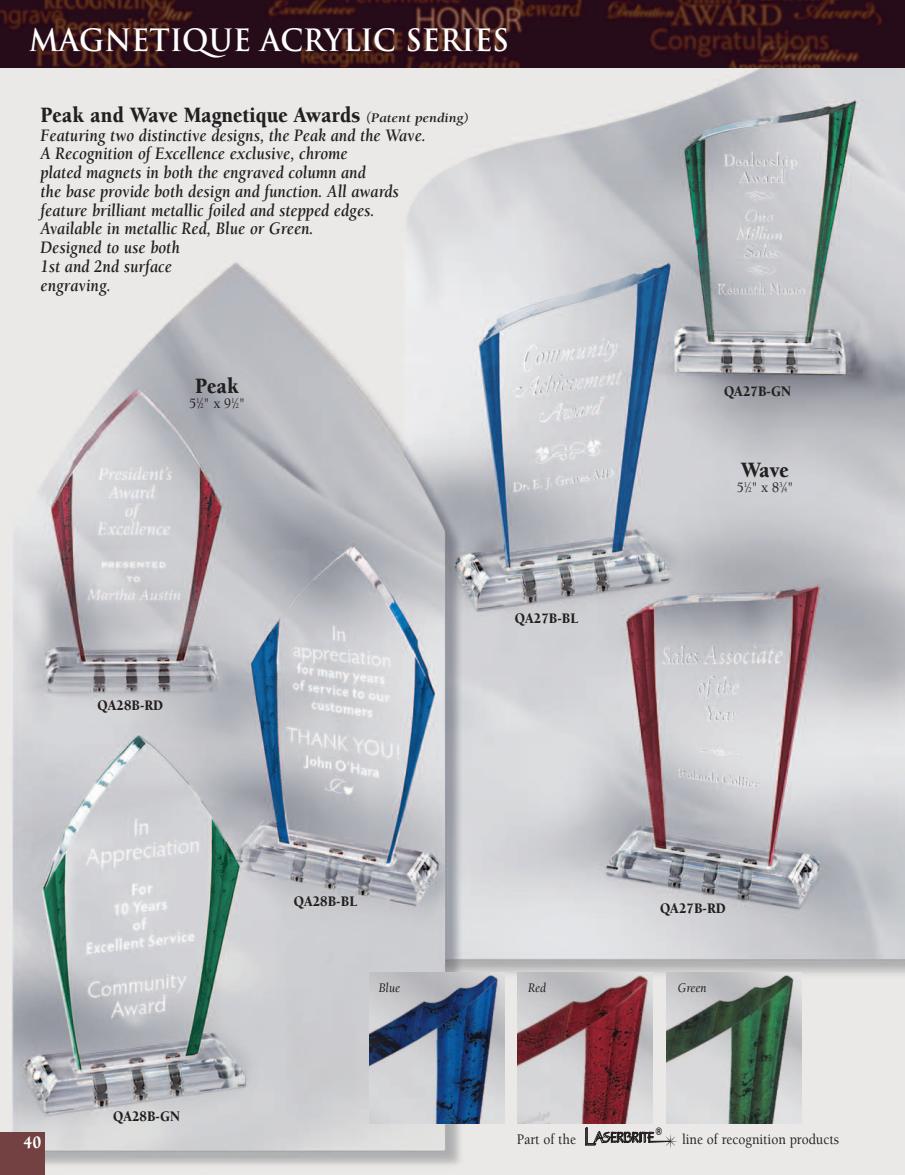
<style>
.page{position:relative;width:905px;height:1175px;background:#fff}
.page>*{position:absolute;margin:0;border:0;box-sizing:border-box;transform-origin:0 0}
.t1{font:700 30px "Trajan";color:#fff;scale:.95 1}
.t2{font:900 22.5px "Berkeley";color:#231f20;scale:.9 1}
.t3{font:italic 700 18px/18.8px "Berkeley";color:#231f20;scale:.9 1}
.t4{font:900 18px "Berkeley";color:#fff;scale:.9 1}
.t5{font:500 15px "Berkeley";color:#231f20;scale:.9 1}
.t6{font:900 15px "Berkeley";color:#231f20;scale:.9 1}
.t7{font:italic 13.5px "Berkeley";color:#231f20;scale:.9 1}
.t8{font:700 10.5px "Helvetica";color:#231f20;scale:.8 1}
.s1{font-weight:700;font-style:italic;font-size:15px}
.s2{font-weight:700;font-style:italic;font-size:13.5px}
.s3{font-size:7.5px}
</style>
<div class="page">
<img style="left:0;top:68px;width:904px;height:1106px">
<img style="left:369px;top:972px;width:135px;height:151px">
<img style="left:518px;top:972px;width:134px;height:151px">
<img style="left:666px;top:972px;width:135px;height:151px">
<img style="left:0;top:0;width:904px;height:68px">
<svg style="left:585px;top:1127px;width:92px;height:20px"></svg>
<div style="left:0;top:1132px;width:44px;height:42px;background:#734142"></div>
<h1 class="t1" style="left:29px;top:21px;width:506px">MAGNETIQUE ACRYLIC SERIES</h1>
<p class="t2" style="left:40px;top:103px;width:477px">Peak and Wave Magnetique Awards <span class="s1">(</span><span class="s2">Patent pending)</span></p>
<p class="t3" style="left:40px;top:126px;width:430px">Featuring two distinctive designs, the Peak and the Wave.<br>A Recognition of Excellence exclusive, chrome<br>plated magnets in both the engraved column and<br>the base provide both design and function. All awards feature brilliant metallic foiled and stepped edges.<br>Available in metallic Red, Blue or Green.<br>Designed to use both<br>1st and 2nd surface<br>engraving.</p>
<p class="t2" style="left:195px;top:374px;width:50px">Peak</p>
<p class="t5" style="left:189px;top:396px;width:63px">5<sup>1</sup>⁄<span class="s3">2</span>" x 9<sup>1</sup>⁄<span class="s3">2</span>"</p>
<p class="t6" style="left:97px;top:697px;width:75px">QA28B-RD</p>
<p class="t6" style="left:294px;top:893px;width:72px">QA28B-BL</p>
<p class="t6" style="left:515px;top:610px;width:72px">QA27B-BL</p>
<p class="t6" style="left:724px;top:383px;width:76px">QA27B-GN</p>
<p class="t2" style="left:741px;top:458px;width:54px">Wave</p>
<p class="t5" style="left:737px;top:479px;width:64px">5<sup>1</sup>⁄<span class="s3">2</span>" x 8<sup>3</sup>⁄<span class="s3">4</span>"</p>
<p class="t6" style="left:660px;top:900px;width:75px">QA27B-RD</p>
<p class="t6" style="left:113px;top:1108px;width:76px">QA28B-GN</p>
<p class="t7" style="left:378px;top:980px;width:25px">Blue</p>
<p class="t7" style="left:528px;top:980px;width:21px">Red</p>
<p class="t7" style="left:678px;top:980px;width:33px">Green</p>
<p class="t8" style="left:655px;top:1122px;width:9px">®</p>
<p class="t4" style="left:24px;top:1133px;width:22px">40</p>
<p class="t5" style="left:682px;top:1131px;width:176px">line of recognition products</p>
<p class="t5" style="left:517px;top:1131px;width:67px">Part of the</p>
</div>
